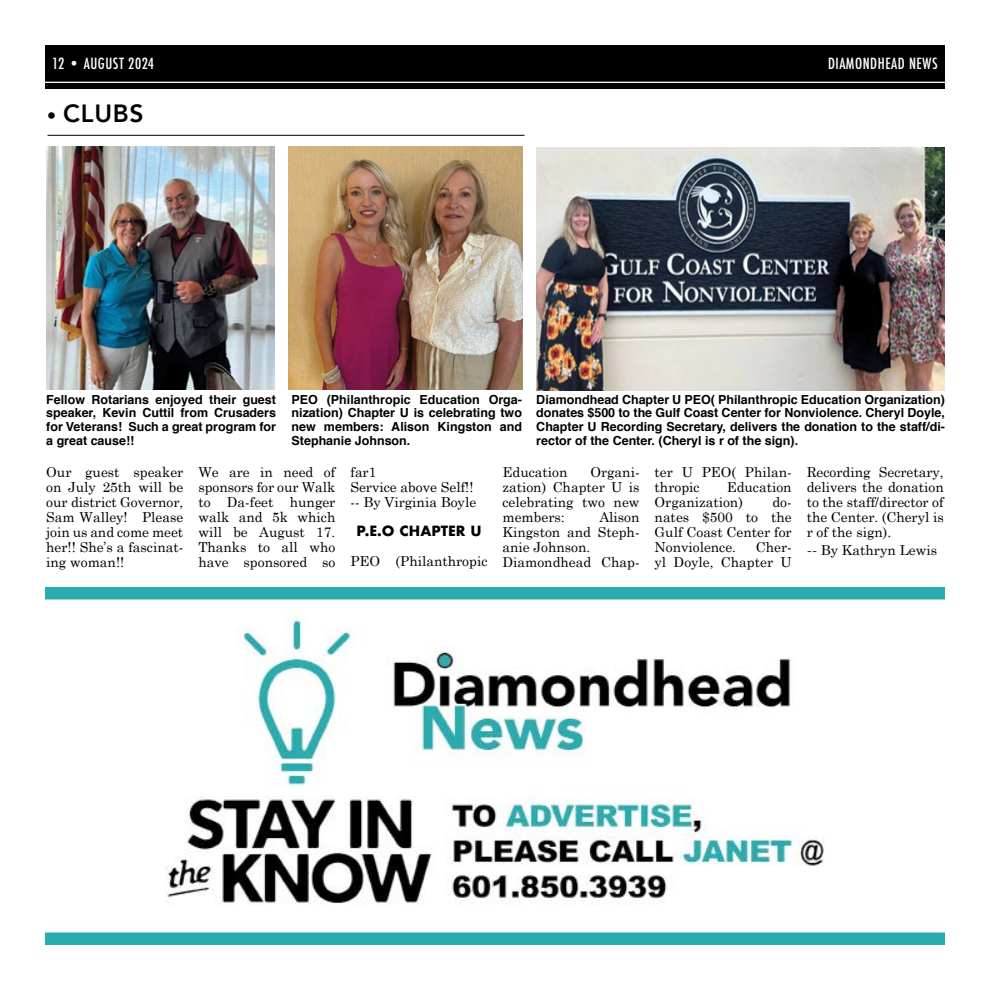
<style>
.page{position:relative;width:990px;height:990px;background:#fff}
.page>*{position:absolute;margin:0;border:0;box-sizing:border-box;transform-origin:0 0}
.t1{font:800 24.88px "Avenir";letter-spacing:.03em;color:#000}
.t2{font:500 condensed 15px "Futura";letter-spacing:.035em;color:#fff}
.t3{font:13.75px/15px "Century Schoolbook";color:#000;text-align:justify}
.t4{font:700 13.75px "Futura";color:#000}
.t5{font:700 12.5px/13.8px "Helvetica";color:#000;text-align:justify}
.s1{font-family:"Myriad Pro";font-weight:700}
.s2{font-family:"Minion Pro";font-size:15px}
</style>
<div class="page">
<div style="left:45px;top:45px;width:900px;height:43px;background:#000"></div>
<hr style="left:45px;top:82px;width:900px;height:1px;background:#fff">
<hr style="left:48px;top:135px;width:477px;height:1px;background:#000">
<img style="left:46px;top:147px;width:229px;height:243px">
<img style="left:536px;top:147px;width:409px;height:243px">
<img style="left:288px;top:147px;width:234px;height:243px">
<img style="left:45px;top:588px;width:900px;height:357px">
<p class="t2" style="left:52px;top:54px;width:103px">12 • AUGUST 2024</p>
<p class="t2" style="left:828px;top:54px;width:111px">DIAMONDHEAD NEWS</p>
<h1 class="t1" style="left:48px;top:94px;width:98px"><span class="s1">•</span> CLUBS</h1>
<p class="t5" style="left:46px;top:392px;width:231px">Fellow Rotarians enjoyed their guest speaker, Kevin Cuttil from Crusaders for Veterans! Such a great program for a great cause!!</p>
<p class="t5" style="left:292px;top:392px;width:232px">PEO (Philanthropic Education Orga&shy;nization) Chapter U is celebrating two new members: Alison Kingston and Stephanie Johnson.</p>
<p class="t5" style="left:536px;top:392px;width:410px">Diamondhead Chapter U PEO( Philanthropic Education Organization) donates $500 to the Gulf Coast Center for Nonviolence. Cheryl Doyle, Chapter U Recording Secretary, delivers the donation to the staff/di&shy;rector of the Center. (Cheryl is r of the sign).</p>
<p class="t3" style="left:46px;top:464px;width:139px">Our guest speaker on July 25th will be our district Governor, Sam Walley! Please join us and come meet her!! She’s a fascinat&shy;ing woman!!</p>
<p class="t3" style="left:198px;top:464px;width:139px">We are in need of sponsors for our Walk to Da-feet hunger walk and 5k which will be August 17.<br>Thanks to all who have sponsored so</p>
<p class="t3" style="left:350px;top:464px;width:127px;text-align:left">far1<br>Service above Self!! -- By Virginia Boyle</p>
<p class="t4" style="left:356px;top:521px;width:125px">P.E.O CHAPTER U</p>
<p class="t3" style="left:350px;top:553px;width:139px">PEO (Philanthropic</p>
<p class="t3" style="left:503px;top:464px;width:139px;text-indent:88px">Organi&shy;zation) Chapter U is celebrating two new members:</p>
<p class="t3" style="left:503px;top:464px;width:66px">Education</p>
<p class="t3" style="left:503px;top:509px;width:139px;text-align:left;text-indent:97px">Alison<br>Kingston and Steph&shy;anie Johnson.<br>Diamondhead Chap-</p>
<p class="t3" style="left:655px;top:464px;width:139px">ter U PEO( Philan&shy;thropic</p>
<p class="t3" style="left:655px;top:479px;width:139px;text-indent:72px">Education<br>Organization)</p>
<p class="t3" style="left:655px;top:494px;width:139px;text-indent:118px">do&shy;nates $500 to the Gulf Coast Center for Nonviolence.</p>
<p class="t3" style="left:655px;top:539px;width:139px;text-align:right">Cher-<br>yl Doyle, Chapter U</p>
<p class="t3" style="left:807px;top:464px;width:139px">Recording Secretary, delivers the donation to the staff/director of the Center. (Cheryl is r of the sign).</p>
<p class="t3" style="left:807px;top:542px;width:132px"><span class="s2">--</span> By Kathryn Lewis</p>
</div>
